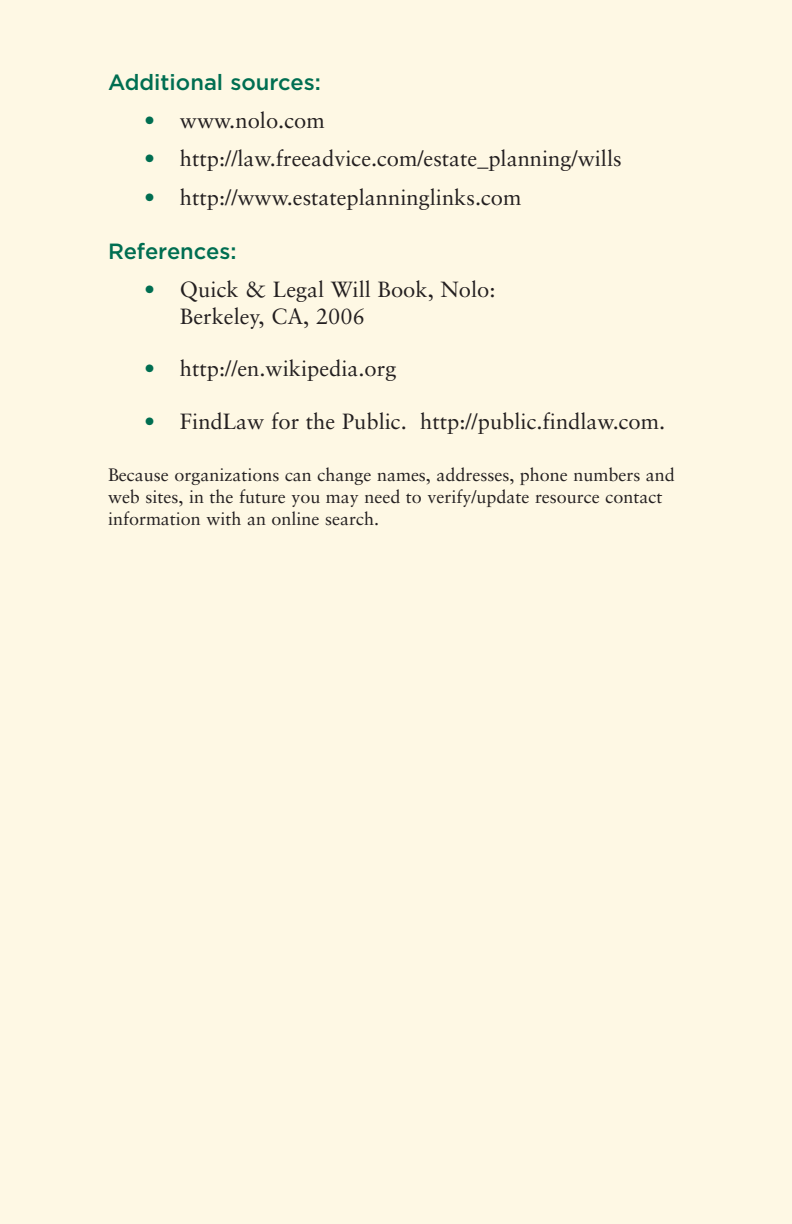
<style>
.page{position:relative;width:792px;height:1224px;background:#fef8e4}
.page>*{position:absolute;margin:0;border:0;box-sizing:border-box;transform-origin:0 0}
.t1{font:22px/26.4px "Sabon";color:#231f20}
.t2{font:500 22px "Gotham";color:#006e51}
.t3{font:18px/21.6px "Sabon";color:#231f20}
.s1{color:#006e51}
</style>
<div class="page">
<p class="t2" style="left:108px;top:69px;width:214px">Additional sources:</p>
<p class="t1" style="left:144px;top:109px;width:182px"><span class="s1">•</span> www.nolo.com</p>
<p class="t1" style="left:144px;top:147px;width:479px"><span class="s1">•</span> http://law.freeadvice.com/estate_planning/wills</p>
<p class="t1" style="left:144px;top:186px;width:379px"><span class="s1">•</span> http://www.estateplanninglinks.com</p>
<p class="t2" style="left:108px;top:238px;width:130px">References:</p>
<p class="t1" style="left:180px;top:278px;width:317px;text-indent:-36px"><span class="s1">•</span> Quick &amp; Legal Will Book, Nolo:<br>Berkeley, CA, 2006</p>
<p class="t1" style="left:144px;top:357px;width:254px"><span class="s1">•</span> http://en.wikipedia.org</p>
<p class="t1" style="left:144px;top:410px;width:523px"><span class="s1">•</span> FindLaw for the Public. http://public.findlaw.com.</p>
<p class="t3" style="left:108px;top:466px;width:569px">Because organizations can change names, addresses, phone numbers and web sites, in the future you may need to verify/update resource contact information with an online search.</p>
</div>
